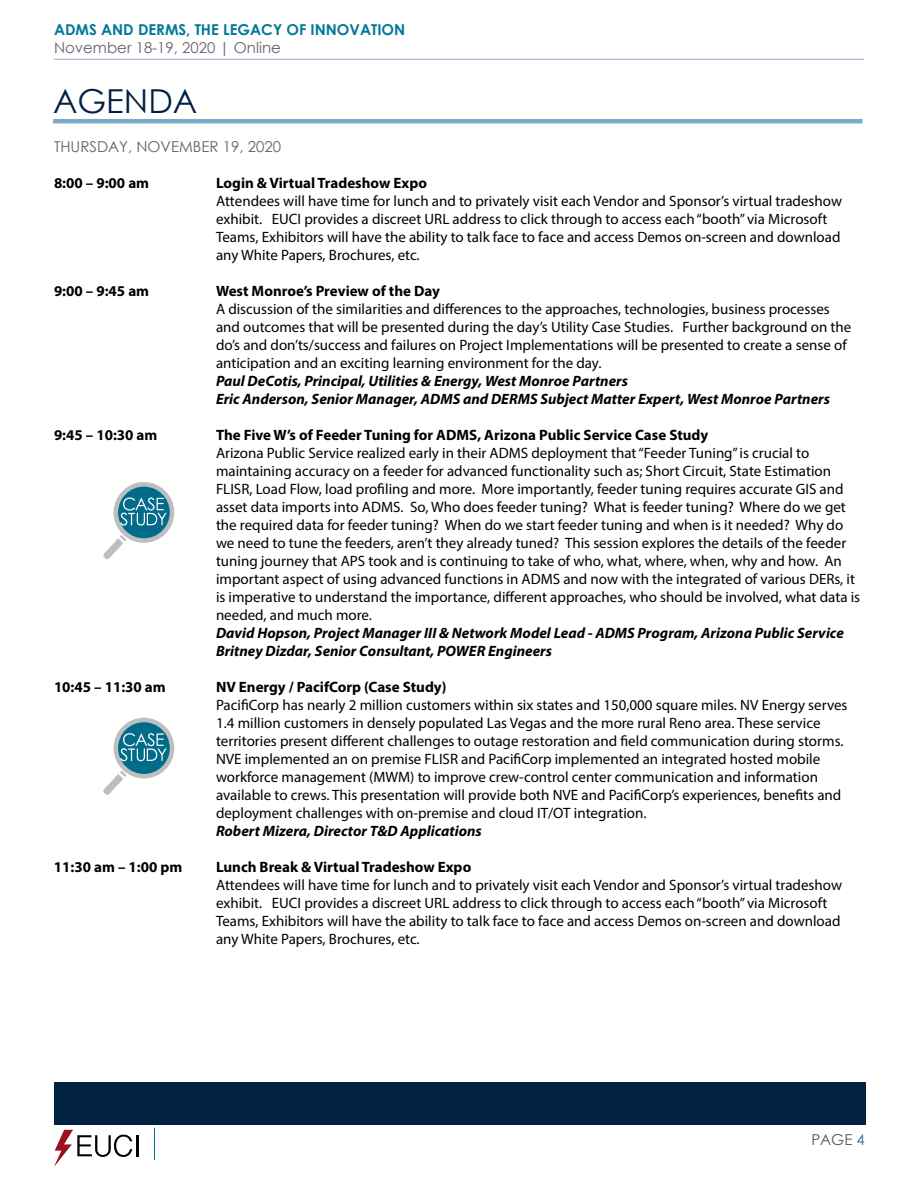
<style>
.page{position:relative;width:918px;height:1188px;background:#fff}
.page>*{position:absolute;margin:0;border:0;box-sizing:border-box;transform-origin:0 0}
.t1{font:33px "Century Gothic";color:#002142}
.t2{font:15px/18px "Myriad Pro";color:#000}
.t3{font:italic 700 15px/18px "Myriad Pro";color:#000}
.t4{font:700 15px "Myriad Pro";color:#000}
.t5{font:15px "Century Gothic";color:#636365}
.t6{font:700 15px "Century Gothic";color:#00789b}
.t7{font:15px "Century Gothic";color:#52555b}
.s1{color:#3d6ba7}
</style>
<div class="page">
<hr style="left:54px;top:59px;width:810px;height:1px;background:#3d6ba7">
<hr style="left:137px;top:1135px;width:2px;height:21px;background:#000">
<svg style="left:54px;top:1130px;width:78px;height:37px"></svg>
<hr style="left:154px;top:1128px;width:1px;height:32px;background:#00789b">
<div style="left:54px;top:1082px;width:812px;height:42px;background:#002142"></div>
<hr style="left:53px;top:119px;width:809px;height:4px;background:#7aadc5">
<svg style="left:116px;top:484px;width:56px;height:57px"></svg>
<div style="left:114px;top:482px;width:60px;height:61px;border:4px solid #bcbec0;border-radius:50%"></div>
<svg style="left:103px;top:498px;width:64px;height:61px"></svg>
<svg style="left:116px;top:720px;width:56px;height:56px"></svg>
<div style="left:114px;top:718px;width:60px;height:60px;border:4px solid #bcbec0;border-radius:50%"></div>
<svg style="left:103px;top:733px;width:64px;height:62px"></svg>
<p class="t6" style="left:54px;top:19px;width:353px">ADMS AND DERMS, THE LEGACY OF INNOVATION</p>
<p class="t5" style="left:54px;top:37px;width:228px">November 18-19, 2020 | Online</p>
<h1 class="t1" style="left:53px;top:78px;width:146px">AGENDA</h1>
<p class="t5" style="left:54px;top:136px;width:229px">THURSDAY, NOVEMBER 19, 2020</p>
<p class="t4" style="left:54px;top:173px;width:97px">8:00 – 9:00 am</p>
<p class="t4" style="left:216px;top:173px;width:213px">Login &amp; Virtual Tradeshow Expo</p>
<p class="t2" style="left:216px;top:192px;width:628px">Attendees will have time for lunch and to privately visit each Vendor and Sponsor’s virtual tradeshow exhibit. EUCI provides a discreet URL address to click through to access each “booth” via Microsoft Teams, Exhibitors will have the ability to talk face to face and access Demos on-screen and download any White Papers, Brochures, etc.</p>
<p class="t4" style="left:54px;top:281px;width:97px">9:00 – 9:45 am</p>
<p class="t4" style="left:216px;top:281px;width:226px">West Monroe’s Preview of the Day</p>
<p class="t2" style="left:216px;top:300px;width:637px">A discussion of the similarities and differences to the approaches, technologies, business processes and outcomes that will be presented during the day’s Utility Case Studies. Further background on the do’s and don’ts/success and failures on Project Implementations will be presented to create a sense of anticipation and an exciting learning environment for the day.</p>
<p class="t3" style="left:216px;top:372px;width:616px">Paul DeCotis, Principal, Utilities &amp; Energy, West Monroe Partners<br>Eric Anderson, Senior Manager, ADMS and DERMS Subject Matter Expert, West Monroe Partners</p>
<p class="t4" style="left:54px;top:425px;width:105px">9:45 – 10:30 am</p>
<p class="t4" style="left:216px;top:425px;width:494px">The Five W’s of Feeder Tuning for ADMS, Arizona Public Service Case Study</p>
<p class="t2" style="left:216px;top:444px;width:646px">Arizona Public Service realized early in their ADMS deployment that “Feeder Tuning” is crucial to maintaining accuracy on a feeder for advanced functionality such as; Short Circuit, State Estimation FLISR, Load Flow, load profiling and more. More importantly, feeder tuning requires accurate GIS and asset data imports into ADMS. So, Who does feeder tuning? What is feeder tuning? Where do we get the required data for feeder tuning? When do we start feeder tuning and when is it needed? Why do we need to tune the feeders, aren’t they already tuned? This session explores the details of the feeder tuning journey that APS took and is continuing to take of who, what, where, when, why and how. An important aspect of using advanced functions in ADMS and now with the integrated of various DERs, it is imperative to understand the importance, different approaches, who should be involved, what data is needed, and much more.</p>
<p class="t3" style="left:216px;top:624px;width:629px">David Hopson, Project Manager III &amp; Network Model Lead - ADMS Program, Arizona Public Service<br>Britney Dizdar, Senior Consultant, POWER Engineers</p>
<p class="t4" style="left:54px;top:677px;width:113px">10:45 – 11:30 am</p>
<p class="t4" style="left:216px;top:677px;width:232px">NV Energy / PacifCorp (Case Study)</p>
<p class="t2" style="left:216px;top:696px;width:633px">PacifiCorp has nearly 2 million customers within six states and 150,000 square miles. NV Energy serves 1.4 million customers in densely populated Las Vegas and the more rural Reno area. These service territories present different challenges to outage restoration and field communication during storms.<br>NVE implemented an on premise FLISR and PacifiCorp implemented an integrated hosted mobile workforce management (MWM) to improve crew-control center communication and information available to crews. This presentation will provide both NVE and PacifiCorp’s experiences, benefits and deployment challenges with on-premise and cloud IT/OT integration.</p>
<p class="t3" style="left:216px;top:822px;width:267px">Robert Mizera, Director T&amp;D Applications</p>
<p class="t4" style="left:54px;top:857px;width:130px">11:30 am – 1:00 pm</p>
<p class="t4" style="left:216px;top:857px;width:257px">Lunch Break &amp; Virtual Tradeshow Expo</p>
<p class="t2" style="left:216px;top:876px;width:628px">Attendees will have time for lunch and to privately visit each Vendor and Sponsor’s virtual tradeshow exhibit. EUCI provides a discreet URL address to click through to access each “booth” via Microsoft Teams, Exhibitors will have the ability to talk face to face and access Demos on-screen and download any White Papers, Brochures, etc.</p>
<p class="t7" style="left:811px;top:1129px;width:55px">PAGE <span class="s1">4</span></p>
</div>
